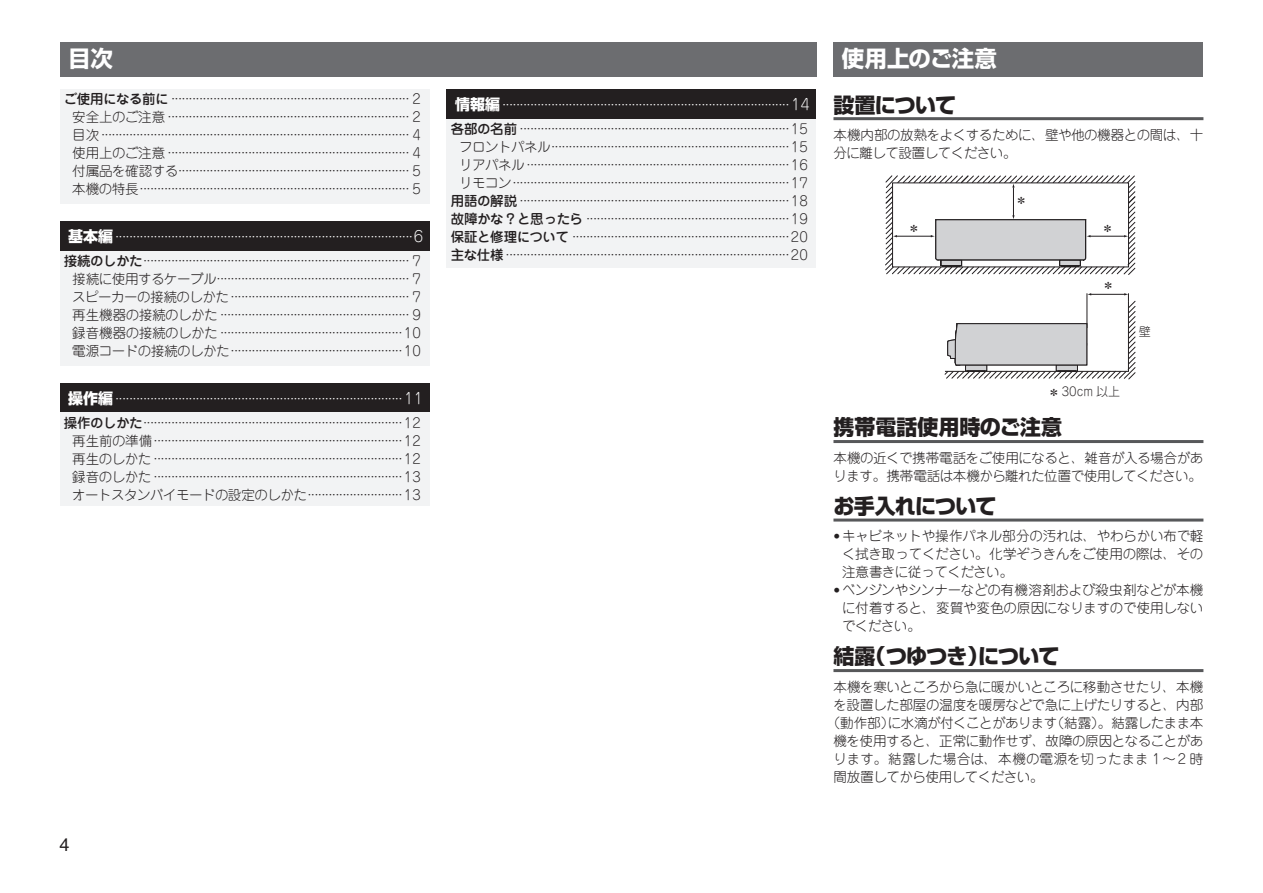
<style>
.page{position:relative;width:1263px;height:893px;background:#fff}
.page>*{position:absolute;margin:0;border:0;box-sizing:border-box;transform-origin:0 0}
.t1{font:700 22.5px "Shin Go Pro";letter-spacing:-.02em;color:#fff}
.t2{font:700 22.5px "Shin Go Pro";color:#fff}
.t3{font:800 21px "Shin Go Pro";letter-spacing:-.04em;color:#231f20}
.t4{font:800 21px "Shin Go Pro";color:#231f20}
.t5{font:18px "Helvetica LT Std";color:#231f20}
.t6{font:300 13.5px/18px "Jun 101 Pro";letter-spacing:-.035em;color:#231f20;text-align:justify}
.t7{font:300 13.5px/24px "Jun 101 Pro";color:#fff;text-align:center}
.t8{font:300 13.5px "Jun 101 Pro";letter-spacing:-.005em;color:#231f20}
.t9{font:300 12px "Jun 101 Pro";color:#231f20}
.t10{font:12px "Marks For Denon";color:#231f20}
.s1{font-family:"Jun 34 Pro";font-weight:500}
.s2{font-family:"Shin Go Pro";font-weight:800;font-size:15px}
.s3{font-size:15px}
.s4{font-family:"Jun 34 Pro";font-weight:500;color:#231f20}
.s5{color:#231f20}
.s6{font-family:"Marks For Denon";font-weight:400}
.s7{font-family:"Univers LT Std"}
</style>
<div class="page">
<div style="left:60px;top:43px;width:756px;height:34px;background:#6c6d70"></div>
<div style="left:60px;top:221px;width:369px;height:30px;background:#231f20"></div>
<div style="left:60px;top:251px;width:369px;height:115px;background:#f2f3f4"></div>
<div style="left:60px;top:383px;width:369px;height:29px;background:#231f20"></div>
<div style="left:60px;top:412px;width:369px;height:94px;background:#f2f3f4"></div>
<div style="left:446px;top:89px;width:370px;height:30px;background:#231f20"></div>
<div style="left:60px;top:89px;width:369px;height:115px;background:#f2f3f4"></div>
<div style="left:446px;top:119px;width:370px;height:149px;background:#f2f3f4"></div>
<hr style="left:833px;top:117px;width:370px;height:3px;background:#57585a">
<hr style="left:833px;top:440px;width:370px;height:3px;background:#57585a">
<hr style="left:833px;top:519px;width:370px;height:3px;background:#57585a">
<hr style="left:833px;top:669px;width:370px;height:3px;background:#57585a">
<div style="left:833px;top:43px;width:370px;height:34px;background:#6c6d70"></div>
<svg style="left:885px;top:175px;width:250px;height:100px"></svg>
<svg style="left:944px;top:293px;width:191px;height:86px"></svg>
<h1 class="t2" style="left:68px;top:41px;width:46px">目次</h1>
<p class="t6" style="left:64px;top:89px;width:359px"><span class="s1">ご使用になる前に</span> ···································································· 2</p>
<p class="t7" style="left:455px;top:92px;width:357px"><span class="s2">情報編</span> ··················································································<span class="s3">14</span></p>
<p class="t6" style="left:72px;top:107px;width:350px">安全上のご注意 ····································································· 2目次 ························································································ 4使用上のご注意 ····································································· 4付属品を確認する·································································· 5本機の特長············································································· 5</p>
<p class="t6" style="left:451px;top:119px;width:359px;text-align:right"><span class="s1">各部の名前</span> ·············································································15フロントパネル····································································15リアパネル ···········································································16リモコン···············································································17<span class="s1">用語の解説</span> ·············································································18<span class="s1">故障かな？と思ったら</span> ··························································19<span class="s1">保証と修理について</span> ······························································20<span class="s1">主な仕様</span> ·················································································20</p>
<p class="t7" style="left:64px;top:223px;width:361px"><span class="s2">基本編</span> ·····················································································<span class="s3">6</span><span class="s4">接続のしかた</span><span class="s5">············································································ 7</span></p>
<p class="t6" style="left:72px;top:268px;width:350px">接続に使用するケーブル······················································· 7スピーカーの接続のしかた··················································· 7再生機器の接続のしかた ······················································ 9録音機器の接続のしかた ····················································10電源コードの接続のしかた·················································10</p>
<p class="t7" style="left:64px;top:385px;width:361px"><span class="s2">操作編</span> ··················································································<span class="s3">11</span><span class="s4">操作のしかた</span><span class="s5">··········································································12</span></p>
<p class="t6" style="left:72px;top:430px;width:350px">再生前の準備·······································································12再生のしかた ·······································································12録音のしかた ·······································································13オートスタンバイモードの設定のしかた···························13</p>
<h3 class="t5" style="left:60px;top:834px;width:12px">4</h3>
<h1 class="t1" style="left:842px;top:41px;width:156px">使用上のご注意</h1>
<h2 class="t3" style="left:833px;top:88px;width:124px">設置について</h2>
<p class="t6" style="left:833px;top:124px;width:371px">本機内部の放熱をよくするために、壁や他の機器との間は、十分に離して設置してください。</p>
<p class="t10" style="left:1016px;top:193px;width:12px">z</p>
<p class="t10" style="left:909px;top:221px;width:12px">z</p>
<p class="t10" style="left:1102px;top:221px;width:12px">z</p>
<p class="t10" style="left:1103px;top:278px;width:12px">z</p>
<p class="t9" style="left:1139px;top:322px;width:13px">壁</p>
<p class="t9" style="left:1049px;top:382px;width:73px"><span class="s6">z</span> 30cm 以上</p>
<h2 class="t4" style="left:833px;top:411px;width:230px">携帯電話使用時のご注意</h2>
<p class="t6" style="left:833px;top:447px;width:371px">本機の近くで携帯電話をご使用になると、雑音が入る場合があります。携帯電話は本機から離れた位置で使用してください。</p>
<h2 class="t3" style="left:833px;top:489px;width:165px">お手入れについて</h2>
<p class="t6" style="left:842px;top:526px;width:363px;text-indent:-9px"><span class="s7">•</span> キャビネットや操作パネル部分の汚れは、やわらかい布で軽く拭き取ってください。化学ぞうきんをご使用の際は、その注意書きに従ってください。</p>
<p class="t6" style="left:842px;top:580px;width:363px;text-indent:-9px"><span class="s7">•</span> ベンジンやシンナーなどの有機溶剤および殺虫剤などが本機に付着すると、変質や変色の原因になりますので使用しないでください。</p>
<h2 class="t3" style="left:833px;top:640px;width:228px">結露（つゆつき）について</h2>
<p class="t6" style="left:833px;top:676px;width:371px">本機を寒いところから急に暖かいところに移動させたり、本機</p>
<p class="t6" style="left:833px;top:694px;width:371px">を設置した部屋の温度を暖房などで急に上げたりすると、内部</p>
<p class="t6" style="left:827px;top:712px;width:378px">（動作部）に水滴が付くことがあります（結露）。結露したまま本</p>
<p class="t6" style="left:833px;top:730px;width:371px">機を使用すると、正常に動作せず、故障の原因となることがあ</p>
<p class="t8" style="left:833px;top:748px;width:371px">ります。結露した場合は、本機の電源を切ったまま 1～2 時</p>
<p class="t6" style="left:833px;top:766px;width:212px">間放置してから使用してください。</p>
</div>
